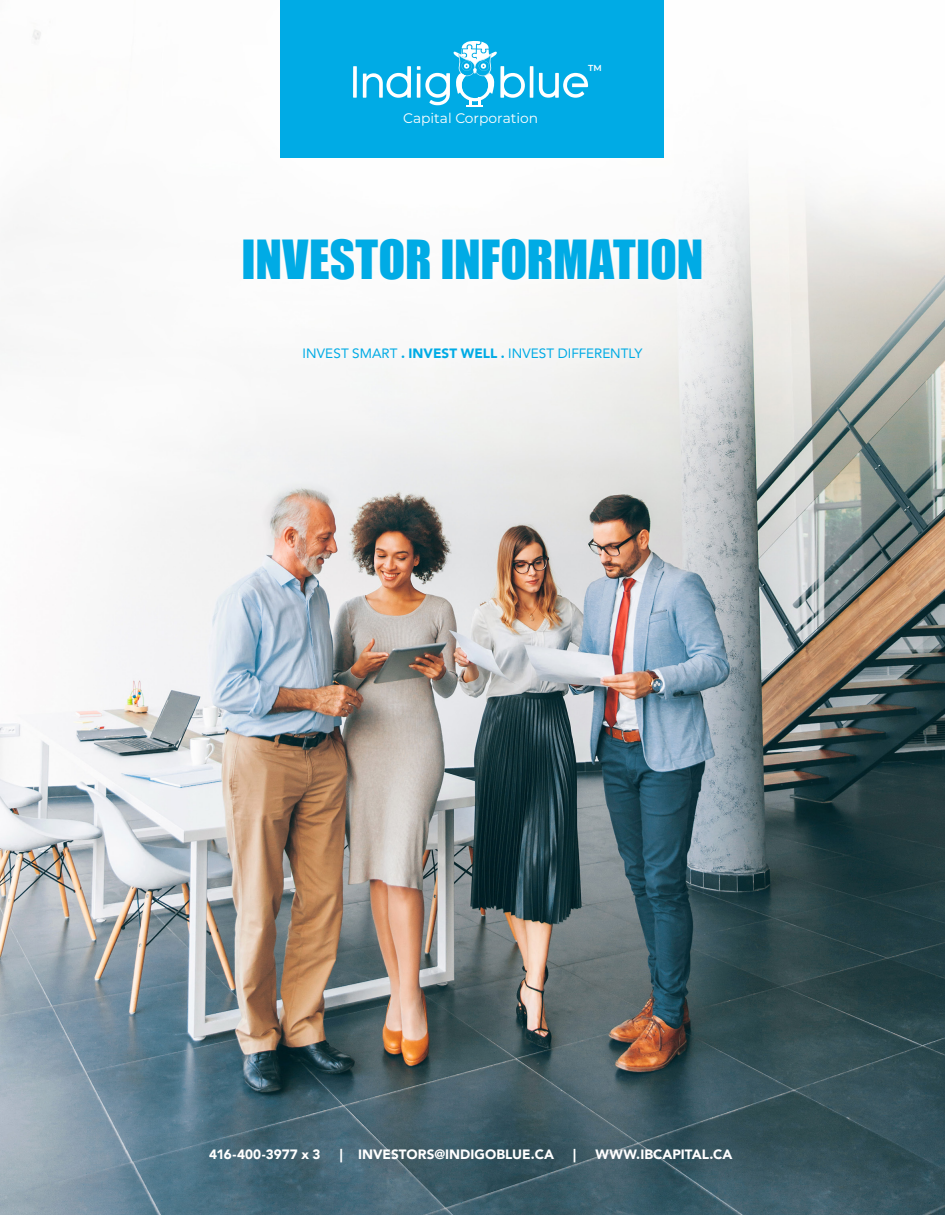
<style>
.page{position:relative;width:945px;height:1215px;background:#fff}
.page>*{position:absolute;margin:0;border:0;box-sizing:border-box;transform-origin:0 0}
.TEXT{font:49.5px "Impact";letter-spacing:-.005em;color:#00abe5}
.t1{font:13.8px "Montserrat";color:#fff}
.TEXT-2{font:900 13.5px "Avenir";color:#fff}
.SMALL_TITLES{font:13.5px "Avenir";letter-spacing:.005em;color:#00abe5}
.t2{font:600 8.7px "Montserrat";color:#fff}
.s1{font-weight:900}
</style>
<div class="page">
<img style="left:0;top:0;width:945px;height:1215px">
<div style="left:281px;top:0;width:383px;height:158px;background:#00abe5"></div>
<svg style="left:353px;top:66px;width:4px;height:32px"></svg>
<svg style="left:363px;top:66px;width:48px;height:32px"></svg>
<svg style="left:539px;top:73px;width:49px;height:25px"></svg>
<svg style="left:417px;top:41px;width:116px;height:66px"></svg>
<p class="t1" style="left:403px;top:108px;width:137px">Capital Corporation</p>
<p class="t2" style="left:588px;top:61px;width:15px">TM</p>
<p class="TEXT" style="left:242px;top:222px;width:463px">INVESTOR INFORMATION</p>
<p class="SMALL_TITLES" style="left:303px;top:343px;width:341px">INVEST SMART <span class="s1">. INVEST WELL .</span> INVEST DIFFERENTLY</p>
<p class="TEXT-2" style="left:209px;top:1143px;width:113px">416-400-3977 x 3</p>
<p class="TEXT-2" style="left:340px;top:1143px;width:216px">| INVESTORS@INDIGOBLUE.CA</p>
<p class="TEXT-2" style="left:573px;top:1143px;width:4px">|</p>
<p class="TEXT-2" style="left:595px;top:1143px;width:139px">WWW.IBCAPITAL.CA</p>
</div>
